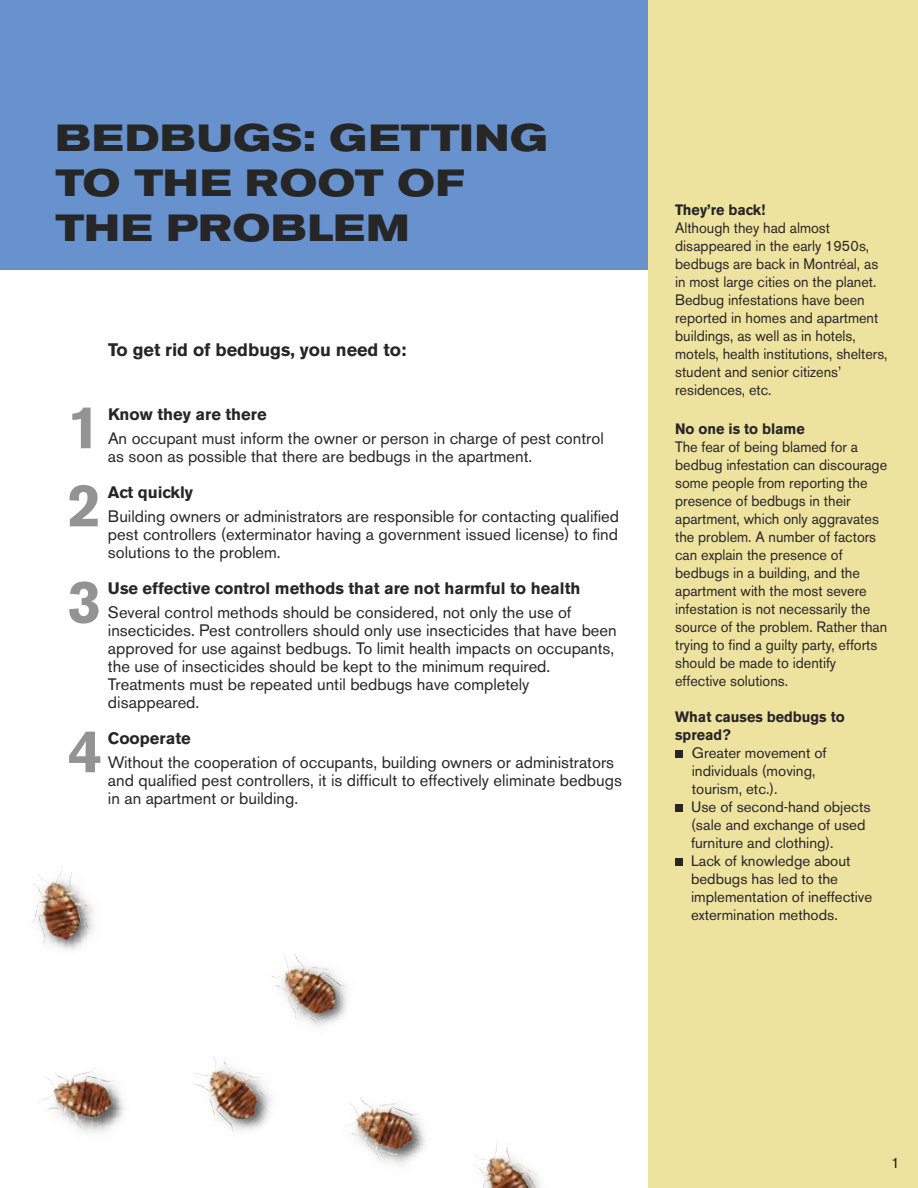
<style>
.page{position:relative;width:918px;height:1188px;background:#fff}
.page>*{position:absolute;margin:0;border:0;box-sizing:border-box;transform-origin:0 0}
.t1{font:700 60px/96.4px "Akzidenz Grotesk BE";color:#939393}
.t2{font:700 expanded 37.5px/45px "Akzidenz Grotesk BE";letter-spacing:.02em;color:#272627}
.t3{font:700 18px "Akzidenz Grotesk BE";color:#272627}
.t4{font:16.5px/18px "Akzidenz Grotesk BE";color:#272627}
.t5{font:700 16.5px "Akzidenz Grotesk BE";color:#272627}
.t6{font:15px/18px "Akzidenz Grotesk BE";color:#272627;scale:.96 1}
.t7{font:15px/18px "Akzidenz Grotesk BE";color:#272627}
.t8{font:700 15px/18px "Akzidenz Grotesk BE";color:#272627;scale:.96 1}
</style>
<div class="page">
<div style="left:0;top:0;width:648px;height:270px;background:#6792cd"></div>
<div style="left:648px;top:0;width:270px;height:1188px;background:#eee29f"></div>
<div style="left:675px;top:858px;width:8px;height:8px;background:#272627"></div>
<div style="left:675px;top:804px;width:8px;height:8px;background:#272627"></div>
<div style="left:675px;top:750px;width:8px;height:8px;background:#272627"></div>
<img style="left:37px;top:1068px;width:88px;height:65px">
<img style="left:65px;top:1108px;width:40px;height:22px">
<img style="left:271px;top:953px;width:76px;height:71px">
<img style="left:308px;top:968px;width:40px;height:19px">
<img style="left:345px;top:1097px;width:79px;height:68px">
<img style="left:378px;top:1102px;width:42px;height:14px">
<img style="left:194px;top:1024px;width:131px;height:107px">
<img style="left:320px;top:1071px;width:5px;height:9px">
<img style="left:296px;top:1080px;width:17px;height:8px">
<img style="left:226px;top:999px;width:94px;height:81px">
<img style="left:319px;top:1080px;width:6px;height:28px">
<img style="left:210px;top:1095px;width:24px;height:37px">
<img style="left:424px;top:1135px;width:94px;height:53px">
<img style="left:407px;top:1142px;width:36px;height:46px">
<img style="left:512px;top:1163px;width:29px;height:25px">
<img style="left:31px;top:866px;width:63px;height:84px">
<img style="left:70px;top:894px;width:23px;height:38px">
<h2 class="t2" style="left:55px;top:119px;width:494px">BEDBUGS: GETTING<br>TO THE ROOT OF<br>THE PROBLEM</h2>
<p class="t3" style="left:108px;top:343px;width:300px">To get rid of bedbugs, you need to:</p>
<h1 class="t1" style="left:67px;top:383px;width:35px">1</h1>
<p class="t5" style="left:108px;top:407px;width:160px">Know they are there</p>
<p class="t4" style="left:108px;top:431px;width:497px">An occupant must inform the owner or person in charge of pest control as soon as possible that there are bedbugs in the apartment.</p>
<p class="t5" style="left:108px;top:485px;width:87px">Act quickly</p>
<p class="t4" style="left:108px;top:509px;width:513px;text-align:justify">Building owners or administrators are responsible for contacting qualified pest controllers (exterminator having a government issued license) to find solutions to the problem.</p>
<p class="t5" style="left:108px;top:581px;width:474px">Use effective control methods that are not harmful to health</p>
<p class="t4" style="left:108px;top:605px;width:510px">Several control methods should be considered, not only the use of insecticides. Pest controllers should only use insecticides that have been approved for use against bedbugs. To limit health impacts on occupants, the use of insecticides should be kept to the minimum required.<br>Treatments must be repeated until bedbugs have completely disappeared.</p>
<p class="t5" style="left:108px;top:731px;width:84px">Cooperate</p>
<p class="t4" style="left:108px;top:755px;width:515px">Without the cooperation of occupants, building owners or administrators and qualified pest controllers, it is difficult to effectively eliminate bedbugs in an apartment or building.</p>
<h1 class="t1" style="left:67px;top:461px;width:35px">2<br>3</h1>
<h1 class="t1" style="left:68px;top:707px;width:35px">4</h1>
<p class="t8" style="left:675px;top:202px;width:95px">They’re back!</p>
<p class="t6" style="left:675px;top:220px;width:223px">Although they had almost disappeared in the early 1950s, bedbugs are back in Montréal, as in most large cities on the planet.<br>Bedbug infestations have been reported in homes and apartment buildings, as well as in hotels, motels, health institutions, shelters, student and senior citizens’ residences, etc.</p>
<p class="t8" style="left:675px;top:421px;width:137px">No one is to blame</p>
<p class="t6" style="left:675px;top:440px;width:223px">The fear of being blamed for a bedbug infestation can discourage some people from reporting the presence of bedbugs in their apartment, which only aggravates the problem. A number of factors can explain the presence of bedbugs in a building, and the apartment with the most severe infestation is not necessarily the source of the problem. Rather than trying to find a guilty party, efforts should be made to identify effective solutions.</p>
<p class="t8" style="left:675px;top:709px;width:178px">What causes bedbugs to spread?</p>
<p class="t7" style="left:691px;top:746px;width:183px">Greater movement of individuals (moving,<br>tourism, etc.).<br>Use of second-hand objects (sale and exchange of used furniture and clothing).<br>Lack of knowledge about bedbugs has led to the implementation of ineffective extermination methods.</p>
<p class="t7" style="left:891px;top:1156px;width:10px">1</p>
</div>
